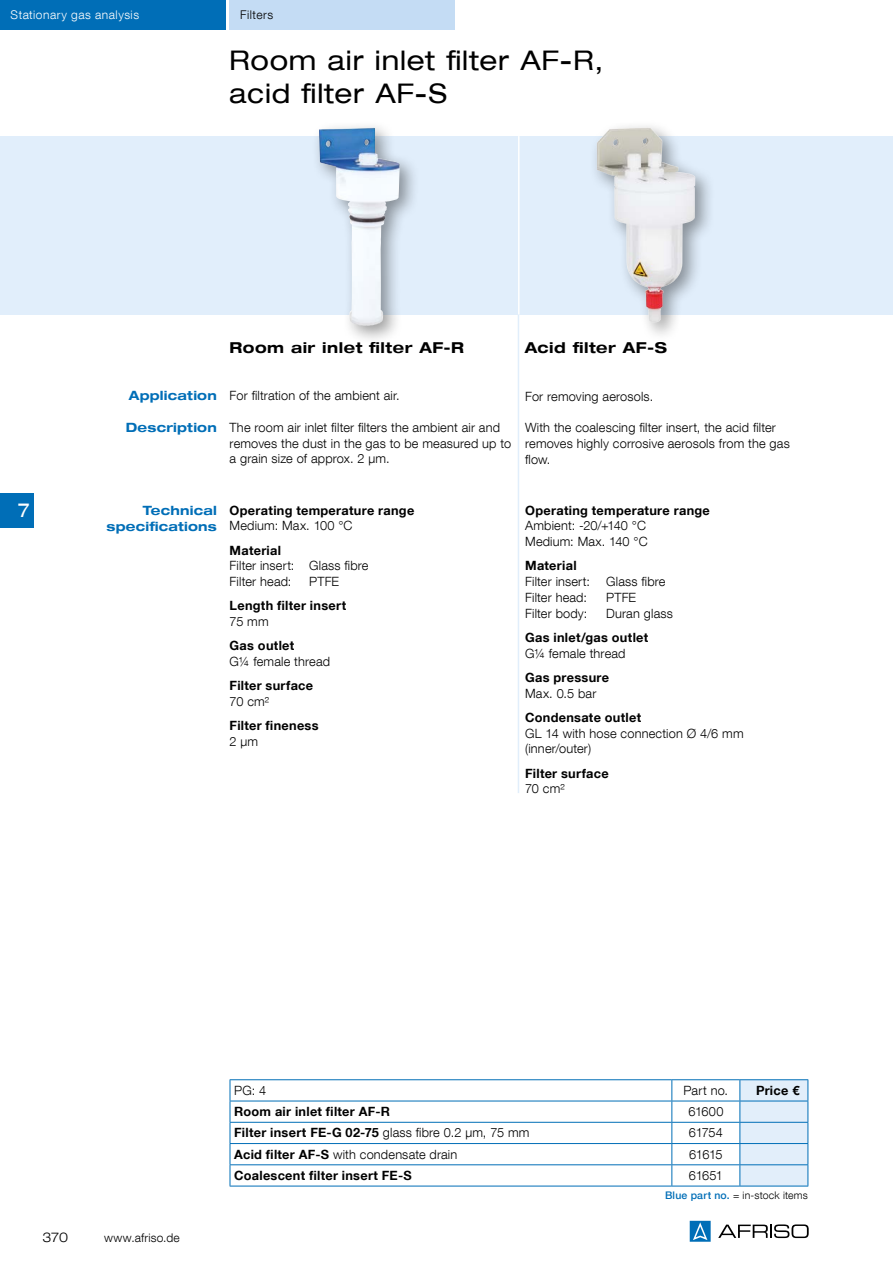
<style>
.page{position:relative;width:893px;height:1263px;background:#fff}
.page>*{position:absolute;margin:0;border:0;box-sizing:border-box;transform-origin:0 0}
.t1{font:expanded 27px/33px "Helvetica Neue LT Com";letter-spacing:.03em;color:#000}
.t2{font:expanded 19.5px "Helvetica Neue LT Com";color:#fff}
.t3{font:700 expanded 15px "Helvetica Neue LT Com";letter-spacing:.035em;color:#000}
.t4{font:300 expanded 13.5px "Helvetica Neue LT Com";color:#000}
.t5{font:300 12.75px/15.8px "Helvetica Neue LT Com";letter-spacing:.015em;color:#000}
.t6{font:700 12.75px "Helvetica Neue LT Com";letter-spacing:.02em;color:#000}
.t7{font:700 expanded 12.75px/16.5px "Helvetica Neue LT Com";letter-spacing:.015em;color:#006eb7;text-align:right}
.t8{font:300 12px "Helvetica Neue LT Com";letter-spacing:.04em;color:#fff}
.t9{font:300 12px "Helvetica Neue LT Com";letter-spacing:.03em;color:#000}
.t10{font:300 10.5px "Helvetica Neue LT Com";letter-spacing:.02em;color:#000}
.s1{font-weight:300}
.s2{font-weight:700}
.s3{font-weight:500;color:#006eb7}
</style>
<div class="page">
<div style="left:0;top:136px;width:893px;height:179px;background:#e1eefb"></div>
<div style="left:0;top:0;width:225px;height:30px;background:#006eb7"></div>
<div style="left:230px;top:0;width:225px;height:30px;background:#c4dcf4"></div>
<hr style="left:518px;top:136px;width:1px;height:179px;background:#fff">
<svg style="left:718px;top:1224px;width:91px;height:14px"></svg>
<svg style="left:690px;top:1221px;width:21px;height:21px"></svg>
<hr style="left:230px;top:1079px;width:442px;height:1px;background:#006eb7">
<hr style="left:672px;top:1079px;width:68px;height:1px;background:#006eb7">
<hr style="left:740px;top:1079px;width:68px;height:1px;background:#006eb7">
<hr style="left:230px;top:1101px;width:442px;height:1px;background:#006eb7">
<hr style="left:672px;top:1101px;width:68px;height:1px;background:#006eb7">
<hr style="left:230px;top:1122px;width:442px;height:1px;background:#006eb7">
<hr style="left:672px;top:1122px;width:68px;height:1px;background:#006eb7">
<hr style="left:230px;top:1143px;width:442px;height:1px;background:#006eb7">
<hr style="left:672px;top:1143px;width:68px;height:1px;background:#006eb7">
<hr style="left:230px;top:1164px;width:442px;height:1px;background:#006eb7">
<svg style="left:230px;top:1080px;width:1px;height:106px"></svg>
<hr style="left:672px;top:1164px;width:68px;height:1px;background:#006eb7">
<svg style="left:671px;top:1080px;width:1px;height:106px"></svg>
<svg style="left:739px;top:1080px;width:69px;height:106px;background:#d3e5f5"></svg>
<hr style="left:230px;top:1186px;width:442px;height:1px;background:#006eb7">
<hr style="left:672px;top:1186px;width:68px;height:1px;background:#006eb7">
<hr style="left:740px;top:1186px;width:68px;height:1px;background:#006eb7">
<hr style="left:518px;top:315px;width:1px;height:478px;background:#e1eefb">
<div style="left:311px;top:120px;width:109px;height:225px;background:#000;opacity:.4"></div>
<img style="left:319px;top:128px;width:81px;height:198px">
<div style="left:589px;top:120px;width:126px;height:222px;background:#000;opacity:.4"></div>
<img style="left:597px;top:128px;width:98px;height:194px">
<div style="left:0;top:493px;width:34px;height:34px;background:#006eb7"></div>
<p class="t8" style="left:11px;top:7px;width:130px">Stationary gas analysis</p>
<p class="t9" style="left:240px;top:7px;width:34px">Filters</p>
<h1 class="t1" style="left:229px;top:43px;width:376px">Room air inlet filter AF-R, acid filter AF-S</h1>
<h2 class="t2" style="left:18px;top:498px;width:13px">7</h2>
<p class="t3" style="left:230px;top:338px;width:236px">Room air inlet filter AF-R</p>
<p class="t3" style="left:525px;top:338px;width:144px">Acid filter AF-S</p>
<p class="t7" style="left:129px;top:387px;width:90px">Application</p>
<p class="t7" style="left:126px;top:419px;width:92px">Description</p>
<p class="t5" style="left:230px;top:388px;width:172px">For filtration of the ambient air.</p>
<p class="t5" style="left:230px;top:419px;width:283px">The room air inlet filter filters the ambient air and removes the dust in the gas to be measured up to a grain size of approx. 2 μm.</p>
<p class="t5" style="left:525px;top:388px;width:130px">For removing aerosols.</p>
<p class="t5" style="left:525px;top:420px;width:266px">With the coalescing filter insert, the acid filter removes highly corrosive aerosols from the gas flow.</p>
<p class="t7" style="left:106px;top:501px;width:112px">Technical specifications</p>
<p class="t6" style="left:230px;top:502px;width:186px">Operating temperature range</p>
<p class="t5" style="left:230px;top:518px;width:124px">Medium: Max. 100 °C</p>
<p class="t6" style="left:230px;top:542px;width:53px">Material</p>
<p class="t5" style="left:230px;top:558px;width:140px">Filter insert: Glass fibre<br>Filter head:</p>
<p class="t5" style="left:309px;top:573px;width:32px">PTFE</p>
<p class="t6" style="left:230px;top:598px;width:118px">Length filter insert</p>
<p class="t5" style="left:230px;top:613px;width:41px">75 mm</p>
<p class="t6" style="left:230px;top:638px;width:66px">Gas outlet</p>
<p class="t5" style="left:230px;top:653px;width:102px">G¼ female thread</p>
<p class="t6" style="left:230px;top:678px;width:85px">Filter surface</p>
<p class="t5" style="left:230px;top:693px;width:41px">70 cm²</p>
<p class="t6" style="left:230px;top:718px;width:90px">Filter fineness</p>
<p class="t5" style="left:230px;top:733px;width:30px">2 μm</p>
<p class="t6" style="left:525px;top:502px;width:186px">Operating temperature range</p>
<p class="t5" style="left:525px;top:518px;width:124px">Ambient: -20/+140 °C<br>Medium: Max. 140 °C</p>
<p class="t6" style="left:525px;top:558px;width:53px">Material</p>
<p class="t5" style="left:525px;top:573px;width:66px">Filter insert:</p>
<p class="t5" style="left:606px;top:573px;width:61px">Glass fibre</p>
<p class="t5" style="left:525px;top:589px;width:63px">Filter head:</p>
<p class="t5" style="left:606px;top:589px;width:32px">PTFE</p>
<p class="t5" style="left:525px;top:605px;width:64px">Filter body:</p>
<p class="t5" style="left:606px;top:605px;width:68px">Duran glass</p>
<p class="t6" style="left:525px;top:629px;width:125px">Gas inlet/gas outlet</p>
<p class="t5" style="left:525px;top:645px;width:102px">G¼ female thread</p>
<p class="t6" style="left:525px;top:669px;width:86px">Gas pressure</p>
<p class="t5" style="left:525px;top:685px;width:73px">Max. 0.5 bar</p>
<p class="t6" style="left:525px;top:709px;width:118px">Condensate outlet</p>
<p class="t5" style="left:525px;top:725px;width:220px">GL 14 with hose connection Ø 4/6 mm (inner/outer)</p>
<p class="t6" style="left:525px;top:765px;width:85px">Filter surface</p>
<p class="t5" style="left:525px;top:781px;width:41px">70 cm²</p>
<p class="t4" style="left:43px;top:1228px;width:27px">370</p>
<p class="t9" style="left:104px;top:1230px;width:77px">www.afriso.de</p>
<p class="t5" style="left:234px;top:1082px;width:34px">PG: 4</p>
<p class="t5" style="left:684px;top:1082px;width:46px">Part no.</p>
<p class="t6" style="left:756px;top:1082px;width:45px">Price €</p>
<p class="t6" style="left:234px;top:1103px;width:157px">Room air inlet filter AF-R</p>
<p class="t5" style="left:688px;top:1103px;width:37px">61600</p>
<p class="t6" style="left:234px;top:1125px;width:297px">Filter insert FE-G 02-75 <span class="s1">glass fibre 0.2 μm, 75 mm</span></p>
<p class="t5" style="left:689px;top:1125px;width:35px">61754</p>
<p class="t5" style="left:234px;top:1146px;width:225px"><span class="s2">Acid filter AF-S</span> with condensate drain</p>
<p class="t5" style="left:689px;top:1146px;width:35px">61615</p>
<p class="t6" style="left:234px;top:1167px;width:179px">Coalescent filter insert FE-S</p>
<p class="t5" style="left:689px;top:1167px;width:35px">61651</p>
<p class="t10" style="left:665px;top:1189px;width:144px"><span class="s3">Blue part no.</span> = in-stock items</p>
</div>
